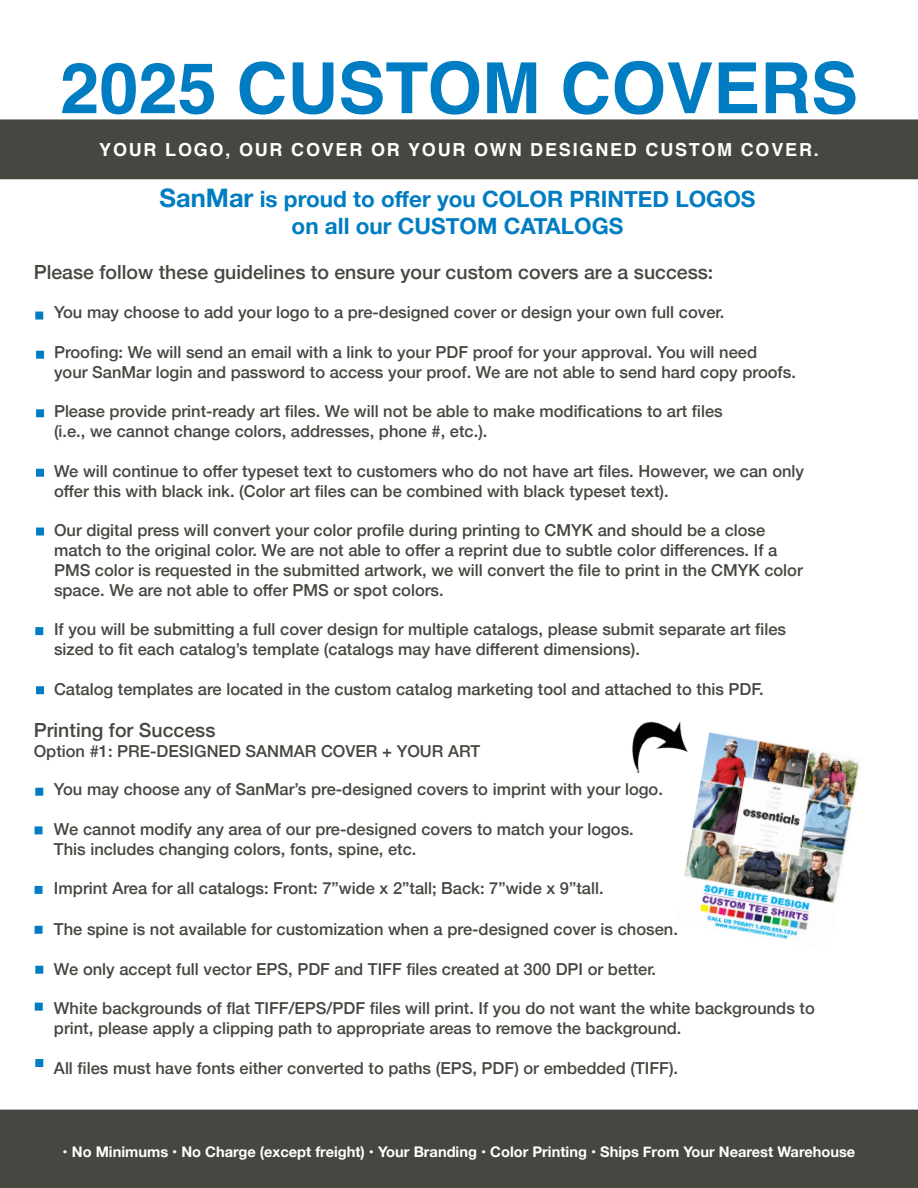
<style>
.page{position:relative;width:918px;height:1188px;background:#fff}
.page>*{position:absolute;margin:0;border:0;box-sizing:border-box;transform-origin:0 0}
.t1{font:700 70.5px "Helvetica";color:#007cc2}
.t2{font:700 22.5px/27px "Helvetica Neue";color:#007cc2;text-align:center}
.t3{font:500 19.5px "Helvetica Neue";color:#474741}
.t4{font:700 18px "Helvetica";letter-spacing:.1em;color:#fff}
.t5{font:500 16.5px/19.8px "Helvetica Neue";color:#474741}
.t6{font:700 14.7px "Helvetica Neue";color:#fff}
.s1{font-size:25.5px}
</style>
<div class="page">
<div style="left:1px;top:120px;width:916px;height:59px;background:#474741"></div>
<div style="left:0;top:119px;width:918px;height:60px;border:2px solid #474741"></div>
<div style="left:0;top:1110px;width:918px;height:78px;background:#474741"></div>
<div style="left:36px;top:351px;width:8px;height:8px;background:#007cc2;border:2px solid #007cc2"></div>
<svg style="left:35px;top:312px;width:8px;height:8px"></svg>
<svg style="left:35px;top:826px;width:8px;height:8px"></svg>
<svg style="left:35px;top:788px;width:8px;height:8px"></svg>
<svg style="left:35px;top:966px;width:8px;height:8px"></svg>
<div style="left:36px;top:686px;width:8px;height:8px;background:#007cc2;border:2px solid #007cc2"></div>
<svg style="left:35px;top:627px;width:8px;height:8px"></svg>
<div style="left:36px;top:528px;width:8px;height:8px;background:#007cc2;border:2px solid #007cc2"></div>
<div style="left:36px;top:469px;width:8px;height:8px;background:#007cc2;border:2px solid #007cc2"></div>
<div style="left:36px;top:409px;width:8px;height:8px;background:#007cc2;border:2px solid #007cc2"></div>
<svg style="left:35px;top:926px;width:8px;height:8px"></svg>
<svg style="left:35px;top:886px;width:8px;height:8px"></svg>
<svg style="left:35px;top:1003px;width:8px;height:8px"></svg>
<div style="left:35px;top:1059px;width:8px;height:8px;background:#007cc2;border:2px solid #007cc2"></div>
<img style="left:632px;top:721px;width:49px;height:53px">
<img style="left:676px;top:730px;width:183px;height:209px">
<h1 class="t1" style="left:60px;top:45px;width:799px">2025 CUSTOM COVERS</h1>
<p class="t4" style="left:99px;top:139px;width:721px">YOUR LOGO, OUR COVER OR YOUR OWN DESIGNED CUSTOM COVER.</p>
<h2 class="t2" style="left:160px;top:186px;width:597px"><span class="s1">SanMar</span> is proud to offer you COLOR PRINTED LOGOS on all our CUSTOM CATALOGS</h2>
<p class="t3" style="left:34px;top:256px;width:681px">Please follow these guidelines to ensure your custom covers are a success:</p>
<p class="t5" style="left:54px;top:301px;width:672px">You may choose to add your logo to a pre-designed cover or design your own full cover.</p>
<p class="t5" style="left:54px;top:341px;width:743px">Proofing: We will send an email with a link to your PDF proof for your approval. You will need<br>your SanMar login and password to access your proof. We are not able to send hard copy proofs.</p>
<p class="t5" style="left:54px;top:400px;width:670px">Please provide print-ready art files. We will not be able to make modifications to art files (i.e., we cannot change colors, addresses, phone #, etc.).</p>
<p class="t5" style="left:54px;top:460px;width:752px">We will continue to offer typeset text to customers who do not have art files. However, we can only offer this with black ink. (Color art files can be combined with black typeset text).</p>
<p class="t5" style="left:54px;top:519px;width:750px">Our digital press will convert your color profile during printing to CMYK and should be a close match to the original color. We are not able to offer a reprint due to subtle color differences. If a PMS color is requested in the submitted artwork, we will convert the file to print in the CMYK color space. We are not able to offer PMS or spot colors.</p>
<p class="t5" style="left:54px;top:618px;width:734px">If you will be submitting a full cover design for multiple catalogs, please submit separate art files sized to fit each catalog’s template (catalogs may have different dimensions).</p>
<p class="t5" style="left:54px;top:678px;width:711px">Catalog templates are located in the custom catalog marketing tool and attached to this PDF.</p>
<p class="t3" style="left:34px;top:714px;width:183px">Printing for Success</p>
<p class="t5" style="left:34px;top:740px;width:448px">Option #1: PRE-DESIGNED SANMAR COVER + YOUR ART</p>
<p class="t5" style="left:54px;top:778px;width:610px">You may choose any of SanMar’s pre-designed covers to imprint with your logo.</p>
<p class="t5" style="left:54px;top:818px;width:581px">We cannot modify any area of our pre-designed covers to match your logos.<br>This includes changing colors, fonts, spine, etc.</p>
<p class="t5" style="left:54px;top:877px;width:551px">Imprint Area for all catalogs: Front: 7”wide x 2”tall; Back: 7”wide x 9”tall.</p>
<p class="t5" style="left:54px;top:918px;width:625px">The spine is not available for customization when a pre-designed cover is chosen.</p>
<p class="t5" style="left:54px;top:957px;width:604px">We only accept full vector EPS, PDF and TIFF files created at 300 DPI or better.</p>
<p class="t5" style="left:54px;top:997px;width:762px">White backgrounds of flat TIFF/EPS/PDF files will print. If you do not want the white backgrounds to print, please apply a clipping path to appropriate areas to remove the background.</p>
<p class="t5" style="left:54px;top:1056px;width:626px">All files must have fonts either converted to paths (EPS, PDF) or embedded (TIFF).</p>
<p class="t6" style="left:63px;top:1140px;width:794px">• No Minimums • No Charge (except freight) • Your Branding • Color Printing • Ships From Your Nearest Warehouse</p>
</div>
